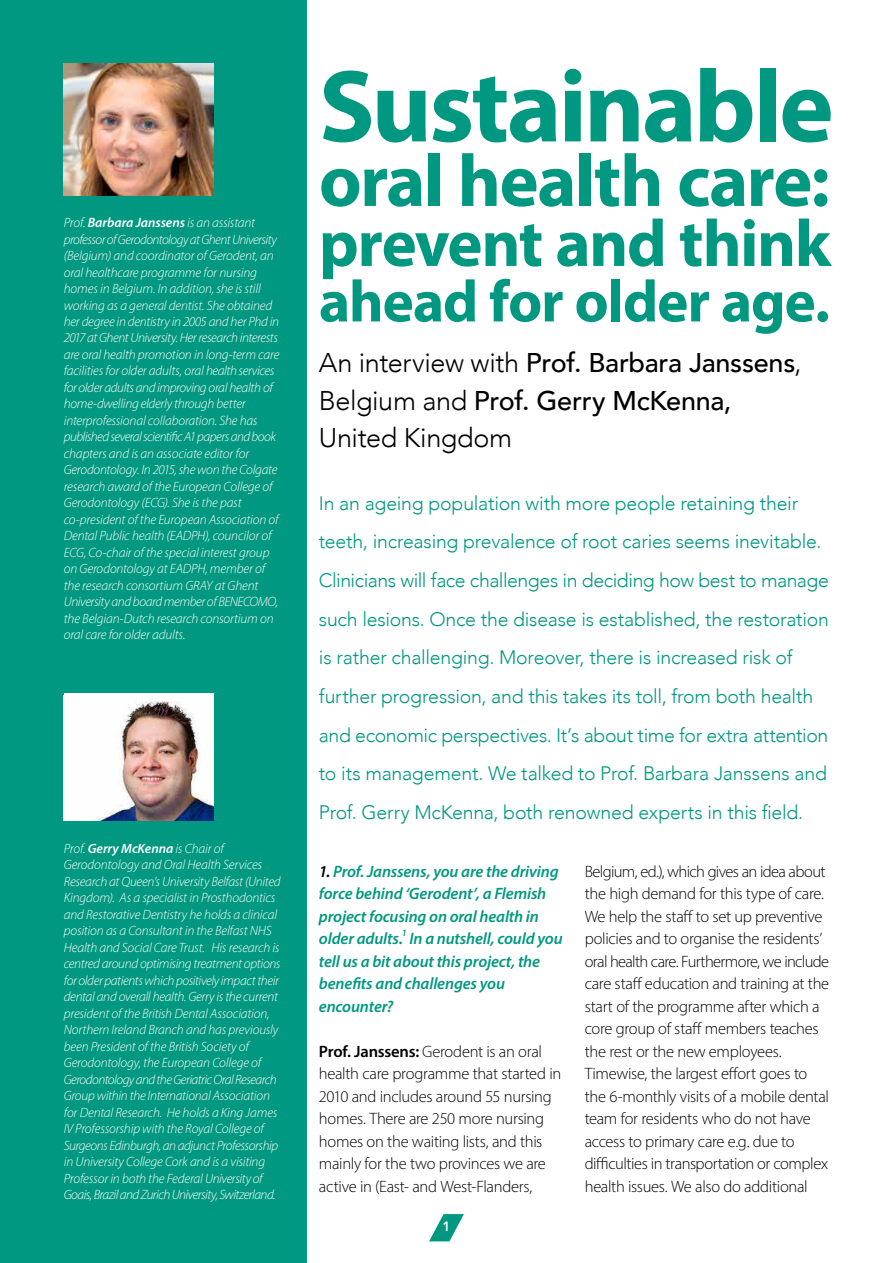
<style>
.page{position:relative;width:893px;height:1263px;background:#fff}
.page>*{position:absolute;margin:0;border:0;box-sizing:border-box;transform-origin:0 0}
.t1{font:700 103.5px "Myriad Pro";letter-spacing:-.025em;color:#009880}
.t2{font:700 74.25px "Myriad Pro";letter-spacing:-.02em;color:#009880}
.t3{font:700 66.75px "Myriad Pro";letter-spacing:-.02em;color:#009880}
.t4{font:700 59.25px "Myriad Pro";letter-spacing:-.02em;color:#009880}
.t5{font:300 27px/37.5px "Avenir";letter-spacing:-.01em;color:#000}
.t6{font:300 19.5px/38.7px "Avenir";letter-spacing:-.015em;color:#009880}
.t7{font:300 16.5px/22.5px "Myriad Pro";letter-spacing:-.02em;color:#000}
.t8{font:italic 600 16.5px/22.5px "Myriad Pro";letter-spacing:-.01em;color:#009880}
.t9{font:italic 300 13.5px/16.5px "Myriad Pro";letter-spacing:-.02em;color:#fff}
.t10{font:800 13.5px "Avenir";color:#fff}
.t11{font:italic 600 9.6px "Myriad Pro";color:#009880}
.s1{font-weight:600}
.s2{font-weight:500}
.s3{color:#000}
</style>
<div class="page">
<svg style="left:429px;top:1214px;width:35px;height:27px"></svg>
<div style="left:0;top:0;width:306px;height:1263px;background:#009880"></div>
<img style="left:64px;top:64px;width:150px;height:132px">
<img style="left:64px;top:695px;width:150px;height:126px">
<p class="t9" style="left:64px;top:214px;width:217px">Prof. <span class="s1">Barbara Janssens</span> is an assistant professor of Gerodontology at Ghent University (Belgium) and coordinator of Gerodent, an oral healthcare programme for nursing homes in Belgium. In addition, she is still working as a general dentist. She obtained her degree in dentistry in 2005 and her Phd in 2017 at Ghent University. Her research interests are oral health promotion in long-term care facilities for older adults, oral health services for older adults and improving oral health of home-dwelling elderly through better interprofessional collaboration. She has published several scientific A1 papers and book chapters and is an associate editor for Gerodontology. In 2015, she won the Colgate research award of the European College of Gerodontology (ECG). She is the past co-president of the European Association of Dental Public health (EADPH), councilor of ECG, Co-chair of the special interest group on Gerodontology at EADPH, member of the research consortium GRAY at Ghent University and board member of BENECOMO, the Belgian-Dutch research consortium on oral care for older adults.</p>
<p class="t9" style="left:64px;top:840px;width:218px">Prof. <span class="s1">Gerry McKenna</span> is Chair of Gerodontology and Oral Health Services Research at Queen’s University Belfast (United Kingdom). As a specialist in Prosthodontics and Restorative Dentistry he holds a clinical position as a Consultant in the Belfast NHS Health and Social Care Trust. His research is centred around optimising treatment options for older patients which positively impact their dental and overall health. Gerry is the current president of the British Dental Association, Northern Ireland Branch and has previously been President of the British Society of Gerodontology, the European College of Gerodontology and the Geriatric Oral Research Group within the International Association for Dental Research. He holds a King James IV Professorship with the Royal College of Surgeons Edinburgh, an adjunct Professorship in University College Cork and is a visiting Professor in both the Federal University of Goais, Brazil and Zurich University, Switzerland.</p>
<h1 class="t1" style="left:319px;top:39px;width:516px">Sustainable</h1>
<h2 class="t2" style="left:319px;top:132px;width:512px">oral health care:</h2>
<h3 class="t3" style="left:319px;top:200px;width:513px">prevent and think</h3>
<h3 class="t4" style="left:319px;top:263px;width:512px">ahead for older age.</h3>
<h3 class="t5" style="left:319px;top:344px;width:484px">An interview with <span class="s2">Prof. Barbara Janssens</span>,<br>Belgium and <span class="s2">Prof. Gerry McKenna,<br></span>United Kingdom</h3>
<p class="t6" style="left:319px;top:484px;width:512px">In an ageing population with more people retaining their teeth, increasing prevalence of root caries seems inevitable.<br>Clinicians will face challenges in deciding how best to manage such lesions. Once the disease is established, the restoration is rather challenging. Moreover, there is increased risk of further progression, and this takes its toll, from both health and economic perspectives. It’s about time for extra attention to its management. We talked to Prof. Barbara Janssens and Prof. Gerry McKenna, both renowned experts in this field.</p>
<p class="t8" style="left:319px;top:859px;width:245px"><span class="s3">1.</span> Prof. Janssens, you are the driving force behind ‘Gerodent’, a Flemish project focusing on oral health in older adults. In a nutshell, could you</p>
<p class="t11" style="left:402px;top:927px;width:6px">1</p>
<p class="t8" style="left:319px;top:949px;width:223px">tell us a bit about this project, the benefits and challenges you encounter?</p>
<p class="t7" style="left:319px;top:1040px;width:244px"><span class="s1">Prof. Janssens:</span> Gerodent is an oral health care programme that started in 2010 and includes around 55 nursing homes. There are 250 more nursing homes on the waiting lists, and this mainly for the two provinces we are active in (East- and West-Flanders,</p>
<p class="t10" style="left:442px;top:1215px;width:9px">1</p>
<p class="t7" style="left:585px;top:860px;width:246px">Belgium, ed.), which gives an idea about the high demand for this type of care.<br>We help the staff to set up preventive policies and to organise the residents’ oral health care. Furthermore, we include care staff education and training at the start of the programme after which a core group of staff members teaches the rest or the new employees.<br>Timewise, the largest effort goes to the 6-monthly visits of a mobile dental team for residents who do not have access to primary care e.g. due to difficulties in transportation or complex health issues. We also do additional</p>
</div>
